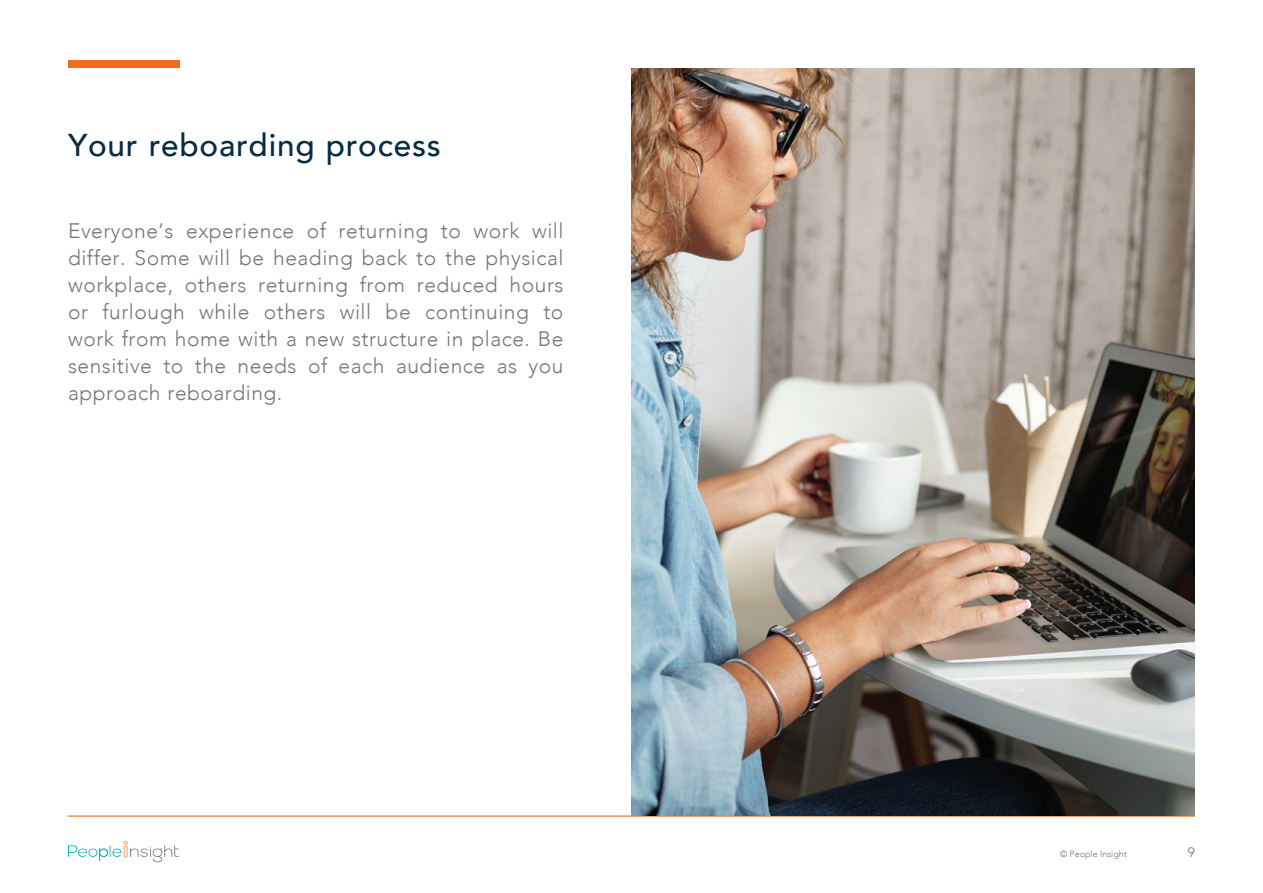
<style>
.page{position:relative;width:1263px;height:893px;background:#fff}
.page>*{position:absolute;margin:0;border:0;box-sizing:border-box;transform-origin:0 0}
.t1{font:500 31.5px "Avenir";letter-spacing:.025em;color:#052c42}
.t2{font:300 21px/27px "Avenir";letter-spacing:.025em;color:#75757e;text-align:justify}
.t3{font:300 13.5px "Avenir";color:#75757e}
.t4{font:300 9px "Avenir";color:#75757e}
</style>
<div class="page">
<svg style="left:68px;top:841px;width:111px;height:21px"></svg>
<hr style="left:68px;top:815px;width:1127px;height:2px;background:#f36a23">
<div style="left:68px;top:60px;width:111px;height:8px;background:#f36a23"></div>
<img style="left:631px;top:68px;width:564px;height:747px">
<p class="t1" style="left:68px;top:118px;width:374px">Your reboarding process</p>
<p class="t2" style="left:68px;top:217px;width:497px">Everyone’s experience of returning to work will differ. Some will be heading back to the physical workplace, others returning from reduced hours or furlough while others will be continuing to work from home with a new structure in place. Be sensitive to the needs of each audience as you approach reboarding.</p>
<p class="t4" style="left:1060px;top:849px;width:68px">© People Insight</p>
<p class="t3" style="left:1188px;top:844px;width:9px">9</p>
</div>
